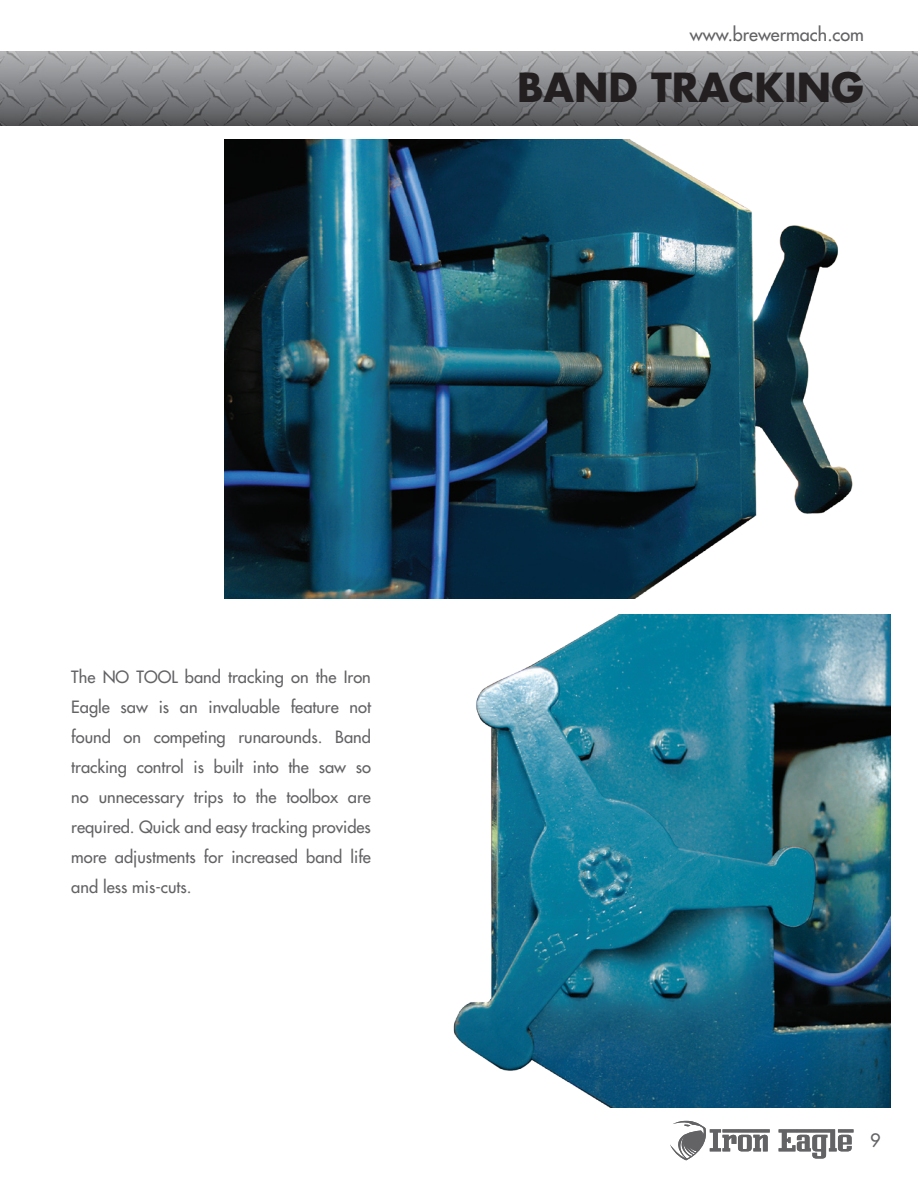
<style>
.page{position:relative;width:918px;height:1188px;background:#fff}
.page>*{position:absolute;margin:0;border:0;box-sizing:border-box;transform-origin:0 0}
.t1{font:700 39px "Futura";color:#231f20}
.t2{font:18px "Futura";color:#636366}
.t3{font:16.5px/30px "Futura";color:#636366;text-align:justify}
</style>
<div class="page">
<img style="left:0;top:51px;width:918px;height:75px">
<svg style="left:779px;top:1129px;width:74px;height:30px"></svg>
<svg style="left:670px;top:1121px;width:100px;height:39px"></svg>
<img style="left:453px;top:615px;width:438px;height:492px">
<img style="left:225px;top:140px;width:628px;height:458px">
<p class="t2" style="left:690px;top:23px;width:176px">www.brewermach.com</p>
<p class="t1" style="left:517px;top:60px;width:348px">BAND TRACKING</p>
<p class="t3" style="left:71px;top:661px;width:301px">The NO TOOL band tracking on the Iron Eagle saw is an invaluable feature not found on competing runarounds. Band tracking control is built into the saw so no unnecessary trips to the toolbox are required. Quick and easy tracking provides more adjustments for increased band life and less mis-cuts.</p>
<p class="t2" style="left:870px;top:1128px;width:12px">9</p>
</div>
